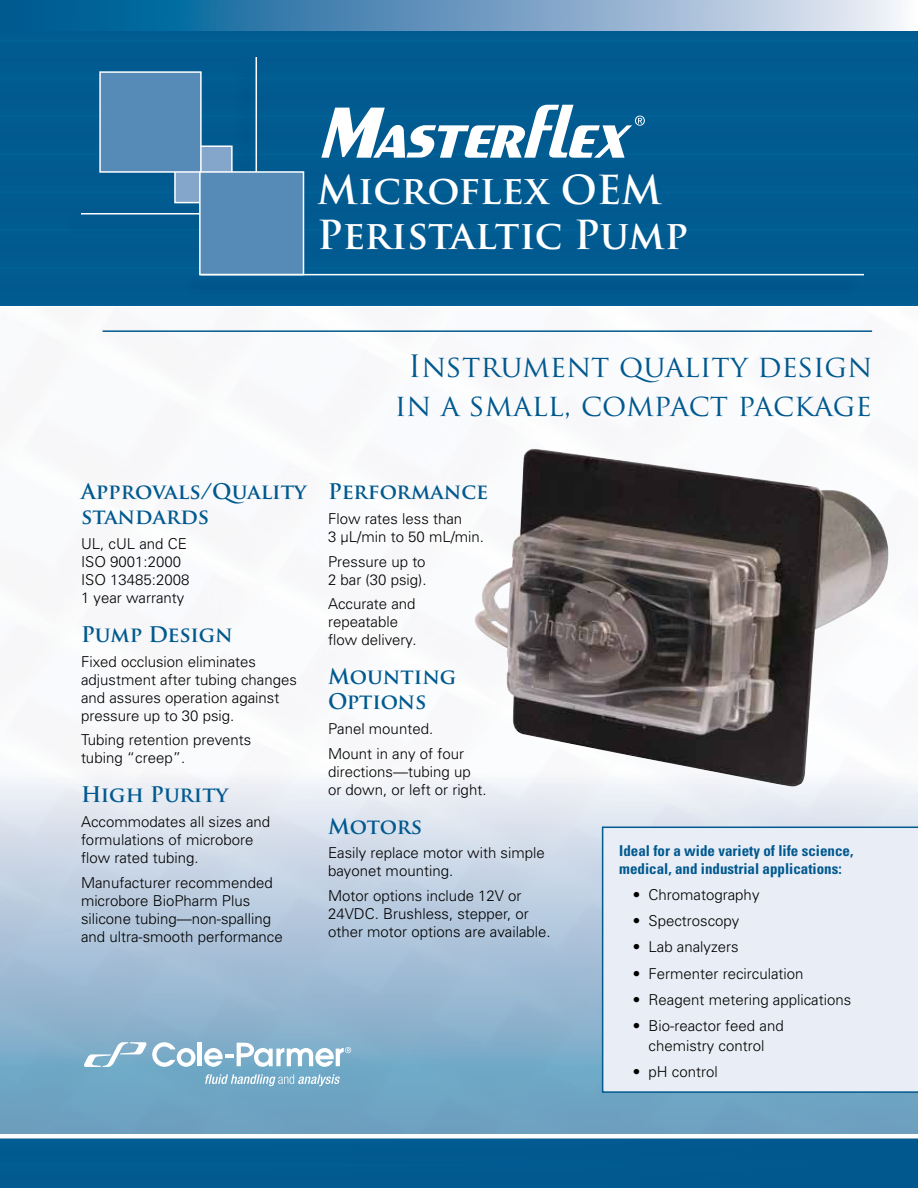
<style>
.page{position:relative;width:918px;height:1188px;background:#fff}
.page>*{position:absolute;margin:0;border:0;box-sizing:border-box;transform-origin:0 0}
.t1{font:700 39px/45px "Trajan Pro";color:#fff}
.t2{font:30px/39px "Trajan Pro";color:#00598f;text-align:center}
.t3{font:700 21px/25.2px "Trajan Pro";color:#00598f}
.t4{font:300 15px/18px "Univers";color:#000}
.t5{font:700 condensed 15px/18px "Univers";color:#00598f}
</style>
<div class="page">
<div style="left:0;top:30px;width:918px;height:276px;background:#015b91"></div>
<div style="left:0;top:772px;width:918px;height:362px;background:linear-gradient(to bottom,#f1eef6,#6099bc)"></div>
<hr style="left:198px;top:1043px;width:4px;height:23px;background:#fff">
<svg style="left:204px;top:1043px;width:147px;height:24px"></svg>
<svg style="left:84px;top:1042px;width:112px;height:25px"></svg>
<svg style="left:205px;top:1074px;width:135px;height:12px;background:#97c0d5"></svg>
<hr style="left:103px;top:330px;width:769px;height:2px;background:#00598f">
<div style="left:0;top:1138px;width:918px;height:50px;background:#015990"></div>
<svg style="left:0;top:0;width:903px;height:30px;background:#679abf"></svg>
<svg style="left:321px;top:105px;width:324px;height:53px"></svg>
<div style="left:174px;top:146px;width:59px;height:57px;background:#84a6ca;border:2px solid #fff"></div>
<div style="left:99px;top:71px;width:103px;height:102px;background:#568bb7;border:2px solid #fff"></div>
<div style="left:62px;top:214px;width:193px;height:21px;background:#00598e"></div>
<hr style="left:81px;top:213px;width:176px;height:1px;background:#fff">
<div style="left:235px;top:59px;width:21px;height:174px;background:#00598e"></div>
<hr style="left:256px;top:57px;width:1px;height:157px;background:#fff">
<div style="left:199px;top:171px;width:105px;height:104px;background:#568bb7;border:2px solid #fff"></div>
<div style="left:181px;top:275px;width:681px;height:21px;background:#00588d"></div>
<hr style="left:201px;top:274px;width:663px;height:1px;background:#fff">
<img style="left:474px;top:449px;width:415px;height:338px">
<div style="left:602px;top:827px;width:316px;height:266px;background:#e9edf5"></div>
<h1 class="t1" style="left:317px;top:167px;width:372px">Microflex OEM<br>Peristaltic Pump</h1>
<h2 class="t2" style="left:395px;top:346px;width:479px">Instrument quality design in a small, compact package</h2>
<h3 class="t3" style="left:81px;top:479px;width:227px">Approvals/Quality standards</h3>
<p class="t4" style="left:81px;top:535px;width:110px">UL, cUL and CE<br>ISO 9001:2000<br>ISO 13485:2008<br>1 year warranty</p>
<h3 class="t3" style="left:81px;top:622px;width:153px">Pump Design</h3>
<p class="t4" style="left:81px;top:652px;width:217px">Fixed occlusion eliminates adjustment after tubing changes and assures operation against pressure up to 30 psig.</p>
<p class="t4" style="left:81px;top:731px;width:172px">Tubing retention prevents tubing “creep”.</p>
<h3 class="t3" style="left:81px;top:782px;width:149px">High Purity</h3>
<p class="t4" style="left:81px;top:812px;width:191px">Accommodates all sizes and formulations of microbore flow rated tubing.</p>
<p class="t4" style="left:81px;top:873px;width:203px">Manufacturer recommended microbore BioPharm Plus silicone tubing—non-spalling and ultra-smooth performance</p>
<h3 class="t3" style="left:328px;top:479px;width:162px">Performance</h3>
<p class="t4" style="left:328px;top:510px;width:157px">Flow rates less than<br>3 µL/min to 50 mL/min.</p>
<p class="t4" style="left:328px;top:552px;width:100px">Pressure up to<br>2 bar (30 psig).</p>
<p class="t4" style="left:328px;top:595px;width:90px">Accurate and repeatable flow delivery.</p>
<h3 class="t3" style="left:328px;top:664px;width:130px">Mounting<br>Options</h3>
<p class="t4" style="left:328px;top:716px;width:137px;line-height:24.8px">Panel mounted.<br>Mount in any of four</p>
<p class="t4" style="left:328px;top:763px;width:160px">directions—tubing up or down, or left or right.</p>
<h3 class="t3" style="left:328px;top:814px;width:95px">Motors</h3>
<p class="t4" style="left:328px;top:844px;width:218px">Easily replace motor with simple bayonet mounting.</p>
<p class="t4" style="left:328px;top:887px;width:224px">Motor options include 12V or<br>24VDC. Brushless, stepper, or other motor options are available.</p>
<p class="t5" style="left:619px;top:841px;width:236px">Ideal for a wide variety of life science, medical, and industrial applications:</p>
<p class="t4" style="left:633px;top:886px;width:128px">• Chromatography</p>
<p class="t4" style="left:633px;top:912px;width:108px">• Spectroscopy</p>
<p class="t4" style="left:633px;top:938px;width:107px">• Lab analyzers</p>
<p class="t4" style="left:633px;top:964px;width:172px">• Fermenter recirculation</p>
<p class="t4" style="left:633px;top:991px;width:220px">• Reagent metering applications</p>
<p class="t4" style="left:633px;top:1016px;width:152px;line-height:19.5px;text-align:center">• Bio-reactor feed and chemistry control</p>
<p class="t4" style="left:633px;top:1063px;width:87px">• pH control</p>
</div>
